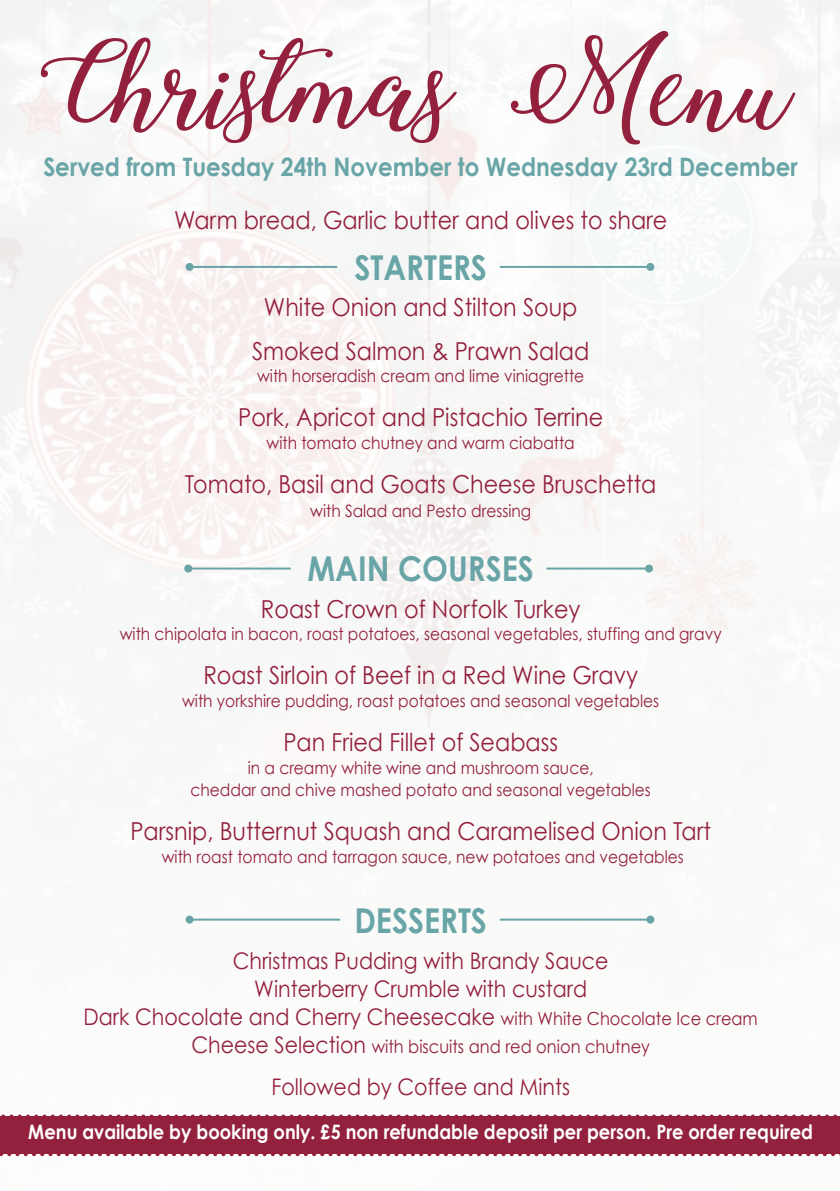
<style>
.page{position:relative;width:840px;height:1191px;background:#fff}
.page>*{position:absolute;margin:0;border:0;box-sizing:border-box;transform-origin:0 0}
.t1{font:700 34.2px "Century Gothic";color:#69a5a7;scale:.9 1}
.t2{font:700 25.4px "Century Gothic";color:#69a5a7;scale:.9 1}
.t3{font:24.8px/43.8px "Century Gothic";color:#93203d;text-align:center;scale:.9 1}
.t4{font:22.8px/28px "Century Gothic";color:#93203d;text-align:center;scale:.9 1}
.t5{font:700 20px "Century Gothic";color:#fff;scale:.9 1}
.t6{font:18px "Century Gothic";color:#93203d;scale:.9 1}
.t7{font:17.2px/22.8px "Century Gothic";color:#93203d;text-align:center;scale:.9 1}
.s1{font-size:18px}
.s2{font-size:22.8px}
</style>
<div class="page">
<img style="left:0;top:0;width:839px;height:1157px">
<svg style="left:41px;top:31px;width:753px;height:113px;fill:#f6f6f6"></svg>
<hr style="left:189px;top:266px;width:148px;height:2px;background:#69a5a7">
<div style="left:185px;top:263px;width:8px;height:8px;background:#69a5a7;border-radius:50%"></div>
<hr style="left:499px;top:266px;width:151px;height:2px;background:#69a5a7">
<div style="left:646px;top:263px;width:8px;height:8px;background:#69a5a7;border-radius:50%"></div>
<hr style="left:188px;top:567px;width:103px;height:2px;background:#69a5a7">
<div style="left:184px;top:564px;width:8px;height:8px;background:#69a5a7;border-radius:50%"></div>
<hr style="left:546px;top:567px;width:102px;height:2px;background:#69a5a7">
<div style="left:644px;top:564px;width:8px;height:8px;background:#69a5a7;border-radius:50%"></div>
<hr style="left:189px;top:918px;width:151px;height:2px;background:#69a5a7">
<div style="left:185px;top:915px;width:8px;height:8px;background:#69a5a7;border-radius:50%"></div>
<hr style="left:499px;top:918px;width:151px;height:2px;background:#69a5a7">
<div style="left:646px;top:915px;width:8px;height:8px;background:#69a5a7;border-radius:50%"></div>
<div style="left:0;top:1116px;width:839px;height:38px;background:#93203d"></div>
<svg style="left:0;top:1152px;width:840px;height:4px"></svg>
<svg style="left:0;top:1114px;width:840px;height:4px"></svg>
<h2 class="t2" style="left:43px;top:151px;width:839px">Served from Tuesday 24th November to Wednesday 23rd December</h2>
<h3 class="t3" style="left:174px;top:198px;width:549px">Warm bread, Garlic butter and olives to share</h3>
<h1 class="t1" style="left:354px;top:246px;width:149px">STARTERS</h1>
<h3 class="t3" style="left:252px;top:284px;width:376px">White Onion and Stilton Soup<br>Smoked Salmon &amp; Prawn Salad</h3>
<p class="t7" style="left:257px;top:364px;width:365px">with horseradish cream and lime viniagrette</p>
<h3 class="t3" style="left:238px;top:395px;width:407px">Pork, Apricot and Pistachio Terrine</h3>
<p class="t7" style="left:266px;top:431px;width:344px">with tomato chutney and warm ciabatta</p>
<h3 class="t3" style="left:185px;top:461px;width:525px">Tomato, Basil and Goats Cheese Bruschetta</h3>
<p class="t7" style="left:310px;top:499px;width:247px">with Salad and Pesto dressing</p>
<h1 class="t1" style="left:307px;top:547px;width:253px">MAIN COURSES</h1>
<h3 class="t3" style="left:261px;top:586px;width:356px">Roast Crown of Norfolk Turkey</h3>
<p class="t7" style="left:120px;top:622px;width:669px">with chipolata in bacon, roast potatoes, seasonal vegetables, stuffing and gravy</p>
<h3 class="t3" style="left:203px;top:653px;width:484px">Roast Sirloin of Beef in a Red Wine Gravy</h3>
<p class="t7" style="left:182px;top:689px;width:531px">with yorkshire pudding, roast potatoes and seasonal vegetables</p>
<h3 class="t3" style="left:283px;top:719px;width:306px">Pan Fried Fillet of Seabass</h3>
<p class="t7" style="left:190px;top:755px;width:512px">in a creamy white wine and mushroom sauce,<br>cheddar and chive mashed potato and seasonal vegetables</p>
<h3 class="t3" style="left:130px;top:809px;width:646px">Parsnip, Butternut Squash and Caramelised Onion Tart</h3>
<p class="t7" style="left:162px;top:845px;width:581px">with roast tomato and tarragon sauce, new potatoes and vegetables</p>
<h1 class="t1" style="left:354px;top:898px;width:149px">DESSERTS</h1>
<h3 class="t4" style="left:84px;top:946px;width:750px">Christmas Pudding with Brandy Sauce<br>Winterberry Crumble with custard<br>Dark Chocolate and Cherry Cheesecake <span class="s1">with White Chocolate Ice cream</span></h3>
<p class="t6" style="left:191px;top:1035px;width:510px"><span class="s2">Cheese Selection</span> with biscuits and red onion chutney</p>
<h3 class="t4" style="left:271px;top:1072px;width:333px">Followed by Coffee and Mints</h3>
<p class="t5" style="left:28px;top:1119px;width:873px">Menu available by booking only. £5 non refundable deposit per person. Pre order required</p>
</div>
